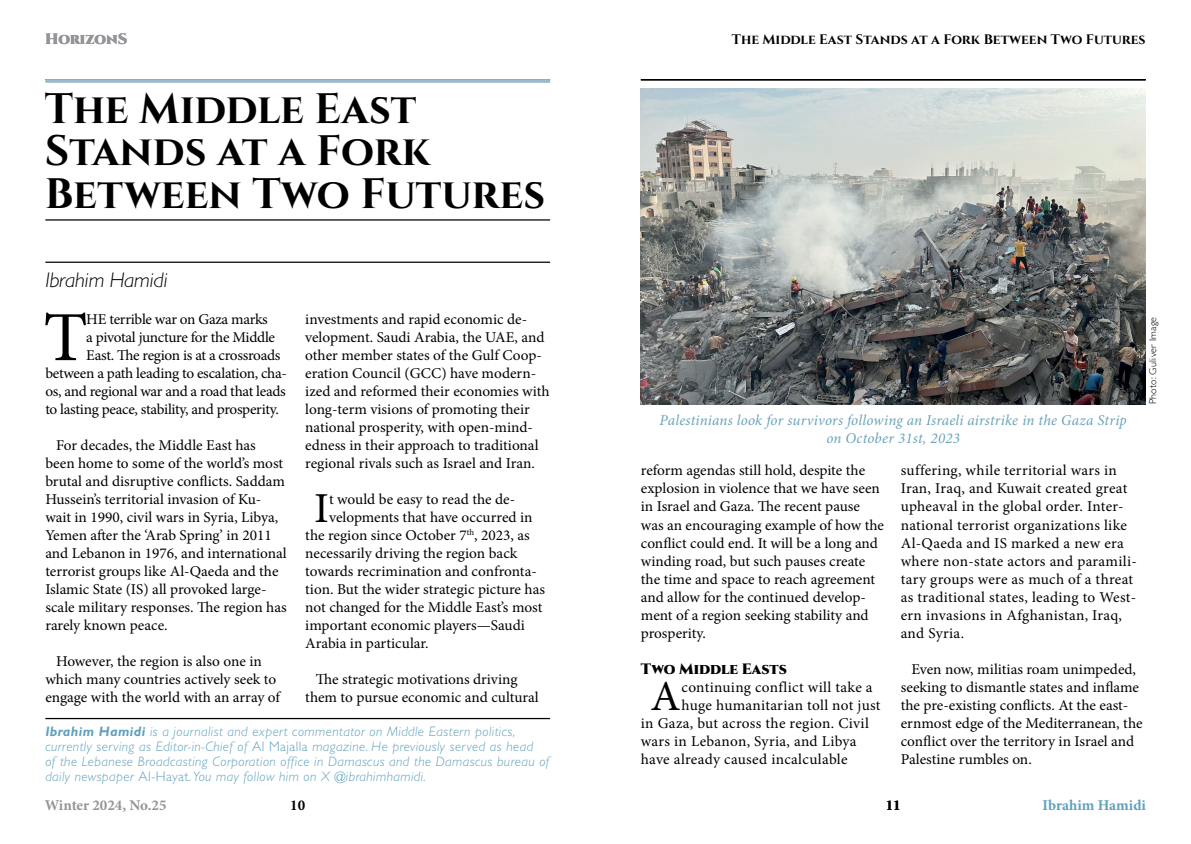
<style>
.page{position:relative;width:1191px;height:844px;background:#fff}
.page>*{position:absolute;margin:0;border:0;box-sizing:border-box;transform-origin:0 0}
.t1{font:70.38px "Minion Pro";color:#000}
.t2{font:42.75px "Minion Pro";color:#000}
.t3{font:700 42.5px/42.5px "Cinzel";color:#000}
.t4{font:italic 300 21.25px "Gill Sans";color:#000}
.t5{font:15px/18px "Minion Pro";color:#000}
.t6{font:15px/18px "Minion Pro";letter-spacing:.02em;color:#000}
.t7{font:15px "Minion Pro";letter-spacing:-.02em;color:#000}
.t8{font:italic 15px/18px "Minion Pro";letter-spacing:.01em;color:#6ba3ba;text-align:center}
.t9{font:15px "Minion Pro";letter-spacing:-.025em;color:#000}
.t10{font:700 15px "Minion Pro";letter-spacing:-.005em;color:#939598}
.t11{font:900 15px "Cinzel";color:#000}
.t12{font:700 15px "Minion Pro";color:#5fa0bb}
.t13{font:900 15px "Cinzel";color:#939598}
.t14{font:700 15px "Minion Pro";color:#000}
.t15{font:italic 300 13.75px/15px "GR Gill Sans";letter-spacing:.03em;color:#5fa0bb}
.t16{font:700 13.75px "Cinzel";color:#000}
.t17{font:300 10px "Gill Sans";letter-spacing:.03em;color:#000}
.s1{font-weight:700}
.s2{font-style:normal}
</style>
<div class="page">
<svg style="left:45px;top:79px;width:505px;height:4px;background:#9cb9c7"></svg>
<hr style="left:45px;top:219px;width:505px;height:1px;background:#000">
<hr style="left:45px;top:261px;width:505px;height:2px;background:#000">
<hr style="left:45px;top:717px;width:505px;height:2px;background:#000">
<img style="left:641px;top:89px;width:504px;height:315px">
<hr style="left:641px;top:79px;width:504px;height:1px;background:#000">
<p class="t13" style="left:45px;top:30px;width:84px">HorizonS</p>
<h3 class="t3" style="left:45px;top:89px;width:502px">The Middle East<br>Stands at a Fork<br>Between Two Futures</h3>
<h3 class="t4" style="left:45px;top:267px;width:124px">Ibrahim Hamidi</h3>
<h1 class="t1" style="left:43px;top:290px;width:46px">T</h1>
<p class="t7" style="left:86px;top:309px;width:183px">HE terrible war on Gaza marks</p>
<p class="t5" style="left:305px;top:310px;width:246px">investments and rapid economic de&shy;velopment. Saudi Arabia, the UAE, and other member states of the Gulf Coop&shy;eration Council (GCC) have modern&shy;ized and reformed their economies with long-term visions of promoting their national prosperity, with open-mind&shy;edness in their approach to traditional regional rivals such as Israel and Iran.</p>
<h2 class="t2" style="left:314px;top:480px;width:16px">I</h2>
<p class="t5" style="left:329px;top:490px;width:188px">t would be easy to read the de-</p>
<p class="t9" style="left:86px;top:327px;width:190px">a pivotal juncture for the Middle</p>
<p class="t9" style="left:86px;top:345px;width:196px">East. The region is at a crossroads</p>
<p class="t7" style="left:45px;top:363px;width:243px">between a path leading to escalation, cha-</p>
<p class="t7" style="left:45px;top:381px;width:242px">os, and regional war and a road that leads</p>
<p class="t7" style="left:45px;top:399px;width:235px">to lasting peace, stability, and prosperity.</p>
<p class="t5" style="left:45px;top:436px;width:243px;text-indent:11px">For decades, the Middle East has been home to some of the world’s most brutal and disruptive conflicts. Saddam Hussein’s territorial invasion of Ku&shy;wait in 1990, civil wars in Syria, Libya, Yemen after the ‘Arab Spring’ in 2011 and Lebanon in 1976, and international terrorist groups like Al-Qaeda and the Islamic State (IS) all provoked large&shy;scale military responses. The region has rarely known peace.</p>
<p class="t5" style="left:45px;top:652px;width:236px;text-align:center">However, the region is also one in which many countries actively seek to engage with the world with an array of</p>
<p class="t5" style="left:329px;top:508px;width:205px">velopments that have occurred in</p>
<p class="t5" style="left:305px;top:526px;width:226px">the region since October 7<sup>th</sup>, 2023, as</p>
<p class="t5" style="left:305px;top:544px;width:213px">necessarily driving the region back</p>
<p class="t5" style="left:305px;top:562px;width:233px">towards recrimination and confronta-</p>
<p class="t5" style="left:305px;top:580px;width:241px">tion. But the wider strategic picture has</p>
<p class="t5" style="left:305px;top:598px;width:239px">not changed for the Middle East’s most</p>
<p class="t5" style="left:305px;top:616px;width:221px">important economic players—Saudi</p>
<p class="t5" style="left:305px;top:634px;width:125px">Arabia in particular.</p>
<p class="t5" style="left:305px;top:670px;width:235px;text-indent:11px">The strategic motivations driving them to pursue economic and cultural</p>
<p class="t15" style="left:45px;top:723px;width:505px"><span class="s1">Ibrahim Hamidi</span> is a journalist and expert commentator on Middle Eastern politics, currently serving as Editor-in-Chief of <span class="s2">Al Majalla</span> magazine. He previously served as head<br>of the Lebanese Broadcasting Corporation office in Damascus and the Damascus bureau of daily newspaper <span class="s2">Al-Hayat</span>. You may follow him on X @ibrahimhamidi.</p>
<p class="t16" style="left:732px;top:31px;width:415px">The Middle East Stands at a Fork Between Two Futures</p>
<p class="t8" style="left:659px;top:411px;width:469px">Palestinians look for survivors following an Israeli airstrike in the Gaza Strip on October 31st, 2023</p>
<p class="t17" style="left:1144px;top:404px;width:89px;rotate:-90deg">Photo: Guliver Image</p>
<p class="t5" style="left:641px;top:461px;width:245px">reform agendas still hold, despite the explosion in violence that we have seen in Israel and Gaza. The recent pause was an encouraging example of how the conflict could end. It will be a long and winding road, but such pauses create the time and space to reach agreement and allow for the continued develop&shy;ment of a region seeking stability and prosperity.</p>
<p class="t11" style="left:641px;top:659px;width:147px">Two Middle Easts</p>
<h2 class="t2" style="left:650px;top:667px;width:32px">A</h2>
<p class="t6" style="left:681px;top:677px;width:192px">continuing conflict will take a</p>
<p class="t5" style="left:681px;top:695px;width:200px">huge humanitarian toll not just</p>
<p class="t6" style="left:641px;top:713px;width:229px">in Gaza, but across the region. Civil</p>
<p class="t5" style="left:641px;top:731px;width:217px">wars in Lebanon, Syria, and Libya</p>
<p class="t6" style="left:641px;top:749px;width:208px">have already caused incalculable</p>
<p class="t6" style="left:900px;top:461px;width:238px">suffering, while territorial wars in Iran, Iraq, and Kuwait created great upheaval in the global order. Inter&shy;national terrorist organizations like Al-Qaeda and IS marked a new era where non-state actors and paramili&shy;tary groups were as much of a threat as traditional states, leading to West&shy;ern invasions in Afghanistan, Iraq, and Syria.</p>
<p class="t5" style="left:900px;top:659px;width:243px;text-indent:11px">Even now, militias roam unimpeded, seeking to dismantle states and inflame the pre-existing conflicts. At the east&shy;ernmost edge of the Mediterranean, the conflict over the territory in Israel and Palestine rumbles on.</p>
<p class="t10" style="left:45px;top:794px;width:123px">Winter 2024, No.25</p>
<p class="t14" style="left:885px;top:794px;width:16px">11</p>
<p class="t14" style="left:290px;top:793px;width:16px">10</p>
<p class="t12" style="left:1042px;top:794px;width:105px">Ibrahim Hamidi</p>
</div>
